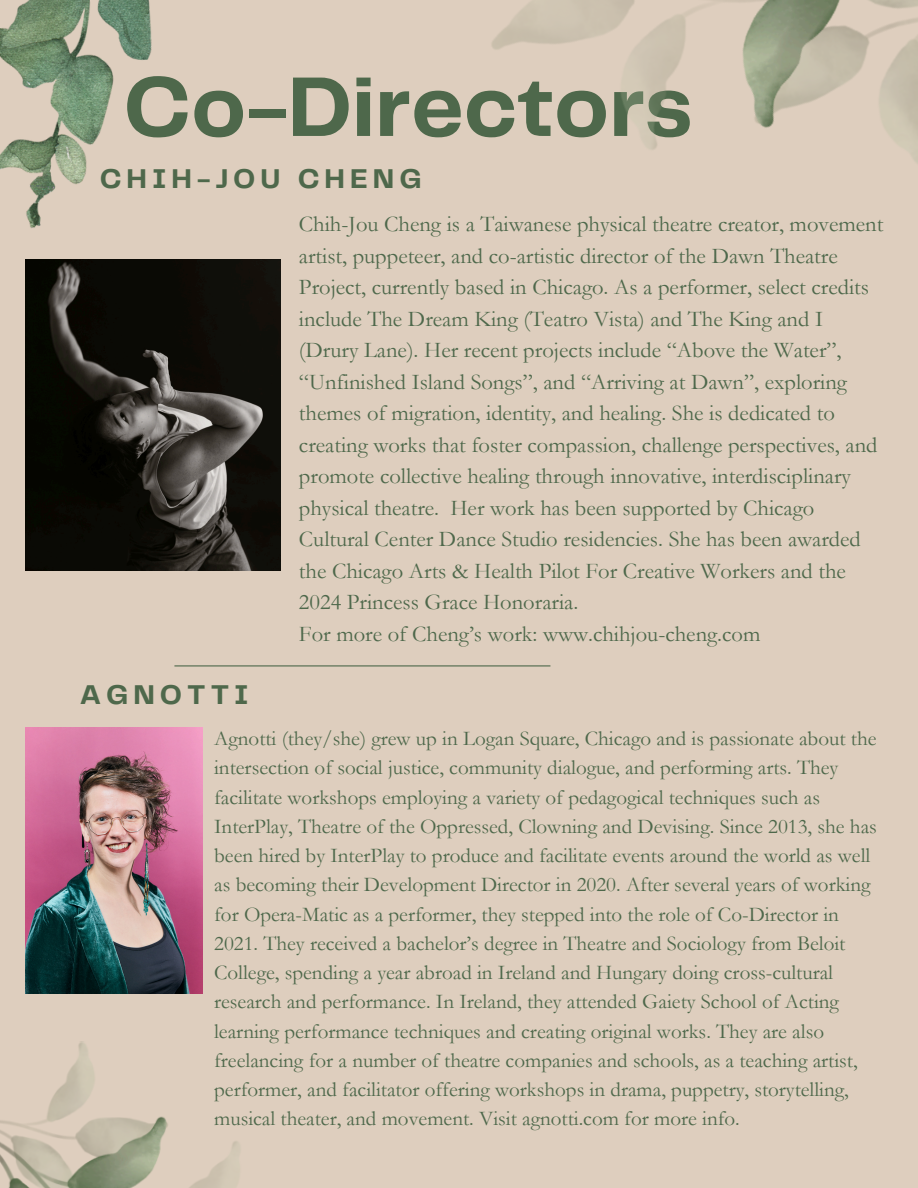
<style>
.page{position:relative;width:918px;height:1188px;background:#decebe}
.page>*{position:absolute;margin:0;border:0;box-sizing:border-box;transform-origin:0 0}
.t1{font:700 87.75px "Telegraf";color:#4e684b}
.t2{font:700 28.2px "Telegraf";letter-spacing:.18em;color:#4e684b}
.t3{font:22.5px/31.5px "Garamond";color:#4e684b}
.t4{font:21px/29.2px "Garamond";color:#4e684b}
</style>
<div class="page">
<hr style="left:174px;top:665px;width:376px;height:1px;background:#4e684b">
<img style="left:0;top:0;width:152px;height:228px">
<img style="left:492px;top:0;width:426px;height:163px">
<img style="left:0;top:1041px;width:240px;height:147px">
<img style="left:25px;top:727px;width:178px;height:267px">
<img style="left:25px;top:260px;width:256px;height:310px">
<p class="t1" style="left:123px;top:69px;width:571px">Co-Directors</p>
<p class="t2" style="left:100px;top:167px;width:323px">CHIH-JOU CHENG</p>
<p class="t3" style="left:299px;top:209px;width:586px">Chih-Jou Cheng is a Taiwanese physical theatre creator, movement artist, puppeteer, and co-artistic director of the Dawn Theatre Project, currently based in Chicago. As a performer, select credits include The Dream King (Teatro Vista) and The King and I (Drury Lane). Her recent projects include “Above the Water”, “Unfinished Island Songs”, and “Arriving at Dawn”, exploring themes of migration, identity, and healing. She is dedicated to creating works that foster compassion, challenge perspectives, and promote collective healing through innovative, interdisciplinary physical theatre. Her work has been supported by Chicago Cultural Center Dance Studio residencies. She has been awarded the Chicago Arts &amp; Health Pilot For Creative Workers and the 2024 Princess Grace Honoraria.</p>
<h2 class="t3" style="left:299px;top:618px;width:463px">For more of Cheng’s work: www.chihjou-cheng.com</h2>
<p class="t2" style="left:80px;top:682px;width:171px">AGNOTTI</p>
<p class="t4" style="left:214px;top:724px;width:664px">Agnotti (they/she) grew up in Logan Square, Chicago and is passionate about the intersection of social justice, community dialogue, and performing arts. They facilitate workshops employing a variety of pedagogical techniques such as InterPlay, Theatre of the Oppressed, Clowning and Devising. Since 2013, she has been hired by InterPlay to produce and facilitate events around the world as well as becoming their Development Director in 2020. After several years of working for Opera-Matic as a performer, they stepped into the role of Co-Director in 2021. They received a bachelor’s degree in Theatre and Sociology from Beloit College, spending a year abroad in Ireland and Hungary doing cross-cultural research and performance. In Ireland, they attended Gaiety School of Acting learning performance techniques and creating original works. They are also freelancing for a number of theatre companies and schools, as a teaching artist, performer, and facilitator offering workshops in drama, puppetry, storytelling, musical theater, and movement. Visit agnotti.com for more info.</p>
</div>
